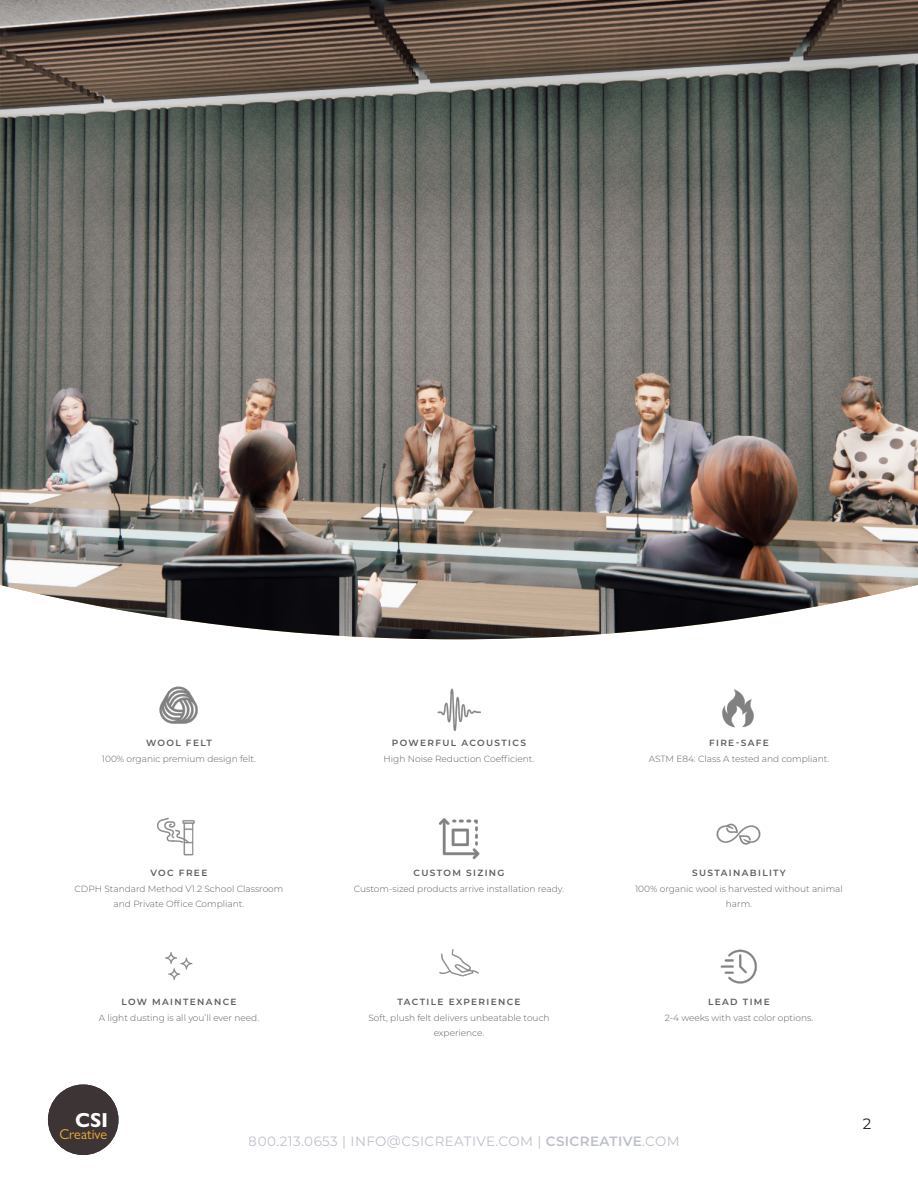
<style>
.page{position:relative;width:918px;height:1188px;background:#fff}
.page>*{position:absolute;margin:0;border:0;box-sizing:border-box;transform-origin:0 0}
.t1{font:700 20.4px "Gill Sans Nova";color:#fff}
.t2{font:15px "Montserrat";color:#231f20}
.t3{font:14.4px "Gill Sans Nova";color:#efaa3c}
.t4{font:13.5px "Montserrat";letter-spacing:.03em;color:#adb0bb}
.Body{font:300 9px/15px "Montserrat";color:#5f5e5e;text-align:center}
.Label{font:600 9px "Montserrat";letter-spacing:.15em;color:#5f5e5e}
.s1{font-weight:600}
</style>
<div class="page">
<svg style="left:47px;top:1084px;width:72px;height:72px"></svg>
<img style="left:0;top:0;width:918px;height:639px">
<img style="left:159px;top:686px;width:39px;height:38px">
<img style="left:716px;top:823px;width:45px;height:22px">
<img style="left:438px;top:818px;width:42px;height:42px">
<img style="left:165px;top:952px;width:28px;height:29px">
<img style="left:439px;top:949px;width:40px;height:28px">
<img style="left:437px;top:688px;width:44px;height:43px">
<img style="left:157px;top:818px;width:38px;height:38px">
<img style="left:722px;top:689px;width:32px;height:39px">
<img style="left:720px;top:949px;width:37px;height:35px">
<p class="Label" style="left:146px;top:737px;width:67px">WOOL FELT</p>
<p class="Body" style="left:102px;top:751px;width:156px">100% organic premium design felt.</p>
<p class="Label" style="left:392px;top:737px;width:136px">POWERFUL ACOUSTICS</p>
<p class="Body" style="left:384px;top:751px;width:152px">High Noise Reduction Coefficient.</p>
<p class="Label" style="left:709px;top:737px;width:61px">FIRE-SAFE</p>
<p class="Body" style="left:649px;top:751px;width:182px">ASTM E84: Class A tested and compliant.</p>
<p class="Label" style="left:151px;top:866px;width:58px">VOC FREE</p>
<p class="Body" style="left:75px;top:881px;width:210px">CDPH Standard Method V1.2 School Classroom and Private Office Compliant.</p>
<p class="Label" style="left:414px;top:866px;width:92px">CUSTOM SIZING</p>
<p class="Body" style="left:354px;top:881px;width:212px">Custom-sized products arrive installation ready.</p>
<p class="Label" style="left:692px;top:866px;width:95px">SUSTAINABILITY</p>
<p class="Body" style="left:635px;top:881px;width:209px">100% organic wool is harvested without animal harm.</p>
<p class="Label" style="left:121px;top:996px;width:117px">LOW MAINTENANCE</p>
<p class="Body" style="left:99px;top:1010px;width:162px">A light dusting is all you’ll ever need.</p>
<p class="Label" style="left:397px;top:996px;width:125px">TACTILE EXPERIENCE</p>
<p class="Body" style="left:368px;top:1010px;width:183px">Soft, plush felt delivers unbeatable touch experience.</p>
<p class="Label" style="left:708px;top:996px;width:63px">LEAD TIME</p>
<p class="Body" style="left:665px;top:1010px;width:150px">2-4 weeks with vast color options.</p>
<h1 class="t1" style="left:75px;top:1107px;width:34px">CSI</h1>
<h3 class="t3" style="left:59px;top:1125px;width:49px">Creative</h3>
<h3 class="t4" style="left:249px;top:1132px;width:432px">800.213.0653 | INFO@CSICREATIVE.COM | <span class="s1">CSICREATIVE</span>.COM</h3>
<h2 class="t2" style="left:863px;top:1113px;width:10px">2</h2>
</div>
